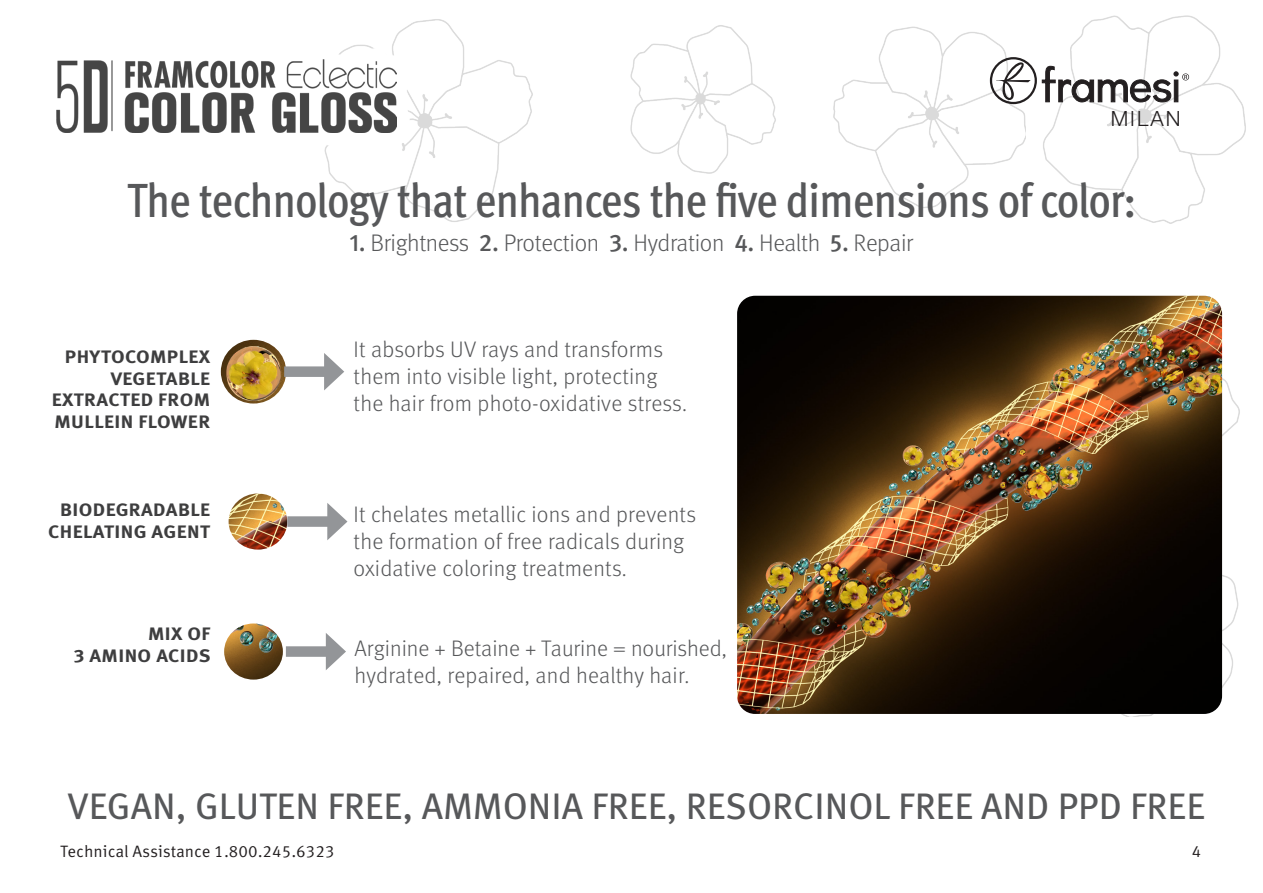
<style>
.page{position:relative;width:1263px;height:893px;background:#fff}
.page>*{position:absolute;margin:0;border:0;box-sizing:border-box;transform-origin:0 0}
.t1{font:500 condensed 48px "Meta Pro";letter-spacing:-.015em;color:#57585a}
.t2{font:36.9px "Meta Pro";color:#57585a}
.t3{font:300 24px "Meta Pro";letter-spacing:-.015em;color:#57585a}
.Headline2{font:300 22.5px/27px "Meta Pro";letter-spacing:.01em;color:#57585a}
.t4{font:300 21px "Helvetica Neue";letter-spacing:.1em;color:#231f20}
.Headline2-2{font:700 18px/21.6px "Meta Pro";letter-spacing:.02em;color:#3e3e3f;scale:1.1 1}
.t5{font:16.5px "Meta Correspondence Pro";color:#231f20}
.s1{font-weight:500}
</style>
<div class="page">
<img style="left:1025px;top:15px;width:221px;height:701px">
<img style="left:250px;top:19px;width:775px;height:321px">
<img style="left:737px;top:296px;width:485px;height:418px">
<img style="left:224px;top:623px;width:59px;height:57px">
<img style="left:229px;top:493px;width:58px;height:57px">
<img style="left:221px;top:340px;width:65px;height:64px">
<div style="left:284px;top:366px;width:48px;height:11px;background:#939598"></div>
<svg style="left:324px;top:353px;width:20px;height:37px"></svg>
<div style="left:287px;top:516px;width:48px;height:11px;background:#939598"></div>
<svg style="left:327px;top:503px;width:20px;height:37px"></svg>
<div style="left:286px;top:646px;width:48px;height:11px;background:#939598"></div>
<svg style="left:326px;top:633px;width:20px;height:37px"></svg>
<div style="left:43px;top:46px;width:367px;height:100px;background:#fff"></div>
<img style="left:56px;top:59px;width:340px;height:73px">
<svg style="left:990px;top:57px;width:199px;height:47px"></svg>
<p class="t4" style="left:1111px;top:105px;width:71px">MILAN</p>
<p class="t1" style="left:127px;top:164px;width:1010px">The technology that enhances the five dimensions of color:</p>
<p class="t3" style="left:349px;top:226px;width:565px"><span class="s1">1.</span> Brightness <span class="s1">2.</span> Protection <span class="s1">3.</span> Hydration <span class="s1">4.</span> Health <span class="s1">5.</span> Repair</p>
<p class="Headline2-2" style="left:65px;top:345px;width:134px">PHYTOCOMPLEX</p>
<p class="Headline2-2" style="left:111px;top:366px;width:92px">VEGETABLE</p>
<p class="Headline2-2" style="left:52px;top:388px;width:146px">EXTRACTED FROM<br>MULLEIN FLOWER</p>
<p class="Headline2-2" style="left:60px;top:498px;width:138px">BIODEGRADABLE</p>
<p class="Headline2-2" style="left:48px;top:520px;width:149px">CHELATING AGENT</p>
<p class="Headline2-2" style="left:148px;top:622px;width:58px">MIX OF</p>
<p class="Headline2-2" style="left:74px;top:644px;width:126px">3 AMINO ACIDS</p>
<p class="Headline2" style="left:354px;top:334px;width:311px">It absorbs UV rays and transforms</p>
<p class="Headline2" style="left:354px;top:361px;width:305px">them into visible light, protecting</p>
<p class="Headline2" style="left:354px;top:388px;width:335px">the hair from photo-oxidative stress.</p>
<p class="Headline2" style="left:354px;top:499px;width:344px">It chelates metallic ions and prevents</p>
<p class="Headline2" style="left:354px;top:526px;width:332px">the formation of free radicals during oxidative coloring treatments.</p>
<p class="Headline2" style="left:355px;top:634px;width:374px">Arginine + Betaine + Taurine = nourished, hydrated, repaired, and healthy hair.</p>
<p class="t2" style="left:67px;top:778px;width:1139px">VEGAN, GLUTEN FREE, AMMONIA FREE, RESORCINOL FREE AND PPD FREE</p>
<p class="t5" style="left:60px;top:839px;width:276px">Technical Assistance 1.800.245.6323</p>
<p class="t5" style="left:1192px;top:839px;width:11px">4</p>
</div>
